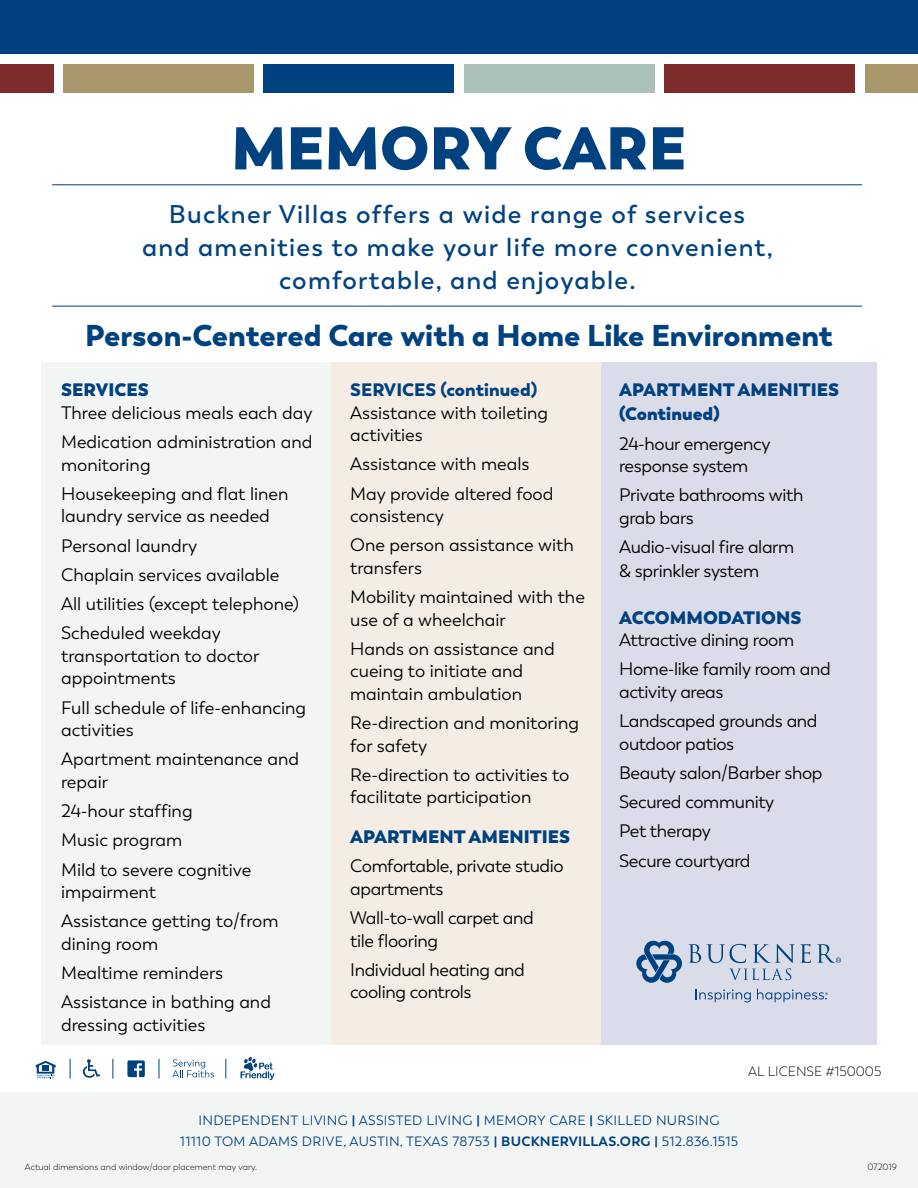
<style>
.page{position:relative;width:918px;height:1188px;background:#fff}
.page>*{position:absolute;margin:0;border:0;box-sizing:border-box;transform-origin:0 0}
.t1{font:800 60px "Trenda";color:#004280}
.t2{font:900 30px "Trenda";color:#004280}
.t3{font:600 25.5px/33px "Trenda";letter-spacing:.05em;color:#004280;text-align:center}
.t4{font:18px/29.2px "Trenda";color:#000}
.t5{font:18px/29.2px "Trenda";letter-spacing:-.02em;color:#000}
.t6{font:800 18px/24px "Trenda";color:#004280}
.t7{font:900 18px "Trenda";color:#004280}
.t8{font:13.5px/21px "Trenda";letter-spacing:.02em;color:#004280;text-align:center}
.t9{font:300 13.5px "Trenda";color:#000}
.t10{font:300 9px "Trenda";color:#000}
.s1{font-weight:700}
</style>
<div class="page">
<div style="left:0;top:1093px;width:918px;height:95px;background:#f3f5f4"></div>
<svg style="left:82px;top:1059px;width:18px;height:19px"></svg>
<svg style="left:36px;top:1061px;width:20px;height:17px"></svg>
<svg style="left:127px;top:1060px;width:18px;height:17px"></svg>
<svg style="left:241px;top:1057px;width:33px;height:23px"></svg>
<svg style="left:172px;top:1059px;width:42px;height:18px"></svg>
<svg style="left:70px;top:1059px;width:1px;height:20px"></svg>
<svg style="left:112px;top:1059px;width:1px;height:20px"></svg>
<svg style="left:159px;top:1059px;width:1px;height:20px"></svg>
<svg style="left:225px;top:1059px;width:1px;height:20px"></svg>
<div style="left:0;top:0;width:918px;height:54px;background:#004280"></div>
<hr style="left:52px;top:306px;width:810px;height:1px;background:#004280">
<hr style="left:52px;top:184px;width:810px;height:1px;background:#004280">
<div style="left:63px;top:64px;width:191px;height:28px;background:#a9976c"></div>
<div style="left:264px;top:64px;width:190px;height:28px;background:#004280"></div>
<div style="left:865px;top:64px;width:53px;height:28px;background:#a9976c"></div>
<div style="left:0;top:64px;width:53px;height:28px;background:#7e2c2b"></div>
<div style="left:464px;top:64px;width:191px;height:28px;background:#abc0b8"></div>
<div style="left:665px;top:64px;width:190px;height:28px;background:#7e2c2b"></div>
<div style="left:316px;top:362px;width:291px;height:682px;background:#f5ede4"></div>
<div style="left:601px;top:362px;width:275px;height:682px;background:#dadcea"></div>
<div style="left:41px;top:362px;width:290px;height:682px;background:#f3f5f4"></div>
<svg style="left:636px;top:941px;width:46px;height:42px"></svg>
<svg style="left:688px;top:944px;width:153px;height:36px"></svg>
<svg style="left:696px;top:989px;width:55px;height:13px"></svg>
<svg style="left:757px;top:989px;width:71px;height:13px"></svg>
<h1 class="t1" style="left:231px;top:109px;width:457px">MEMORY CARE</h1>
<h3 class="t3" style="left:142px;top:198px;width:632px">Buckner Villas offers a wide range of services<br>and amenities to make your life more convenient, comfortable, and enjoyable.</h3>
<h2 class="t2" style="left:85px;top:316px;width:749px">Person-Centered Care with a Home Like Environment</h2>
<p class="t6" style="left:61px;top:378px;width:89px">SERVICES</p>
<p class="t4" style="left:61px;top:398px;width:253px">Three delicious meals each day<br>Medication administration and</p>
<p class="t4" style="left:61px;top:450px;width:229px">monitoring<br>Housekeeping and flat linen</p>
<p class="t4" style="left:61px;top:502px;width:239px">laundry service as needed<br>Personal laundry<br>Chaplain services available<br>All utilities (except telephone)<br>Scheduled weekday</p>
<p class="t4" style="left:61px;top:645px;width:200px;line-height:22.5px">transportation to doctor appointments</p>
<p class="t4" style="left:61px;top:696px;width:246px;line-height:22.5px">Full schedule of life-enhancing activities</p>
<p class="t4" style="left:61px;top:748px;width:239px;line-height:22.5px">Apartment maintenance and repair</p>
<p class="t4" style="left:61px;top:797px;width:192px">24-hour staffing<br>Music program<br>Mild to severe cognitive</p>
<p class="t4" style="left:61px;top:878px;width:219px">impairment<br>Assistance getting to/from</p>
<p class="t4" style="left:61px;top:929px;width:211px">dining room<br>Mealtime reminders<br>Assistance in bathing and</p>
<p class="t4" style="left:61px;top:1010px;width:146px">dressing activities</p>
<p class="t7" style="left:350px;top:378px;width:189px">SERVICES (continued)</p>
<p class="t4" style="left:350px;top:402px;width:199px;line-height:22.5px">Assistance with toileting activities</p>
<p class="t4" style="left:350px;top:450px;width:205px">Assistance with meals<br>May provide altered food</p>
<p class="t4" style="left:350px;top:502px;width:225px">consistency<br>One person assistance with</p>
<p class="t4" style="left:350px;top:553px;width:236px">transfers<br>Mobility maintained with the</p>
<p class="t4" style="left:350px;top:605px;width:206px">use of a wheelchair<br>Hands on assistance and</p>
<p class="t4" style="left:350px;top:660px;width:175px;line-height:22.5px">cueing to initiate and maintain ambulation</p>
<p class="t4" style="left:350px;top:712px;width:230px;line-height:22.5px">Re-direction and monitoring for safety</p>
<p class="t4" style="left:350px;top:764px;width:221px;line-height:22.5px">Re-direction to activities to facilitate participation</p>
<p class="t6" style="left:350px;top:825px;width:222px">APARTMENT AMENITIES</p>
<p class="t5" style="left:350px;top:855px;width:215px;line-height:22.5px">Comfortable, private studio apartments</p>
<p class="t5" style="left:350px;top:907px;width:185px;line-height:22.5px">Wall-to-wall carpet and tile flooring</p>
<p class="t5" style="left:350px;top:959px;width:176px;line-height:22.5px">Individual heating and cooling controls</p>
<p class="t6" style="left:619px;top:378px;width:222px">APARTMENT AMENITIES (Continued)</p>
<p class="t5" style="left:619px;top:432px;width:153px;line-height:22.5px">24-hour emergency response system</p>
<p class="t5" style="left:619px;top:484px;width:186px;line-height:22.5px">Private bathrooms with grab bars</p>
<p class="t5" style="left:619px;top:535px;width:177px;line-height:24px">Audio-visual fire alarm &amp; sprinkler system</p>
<p class="t6" style="left:619px;top:605px;width:184px">ACCOMMODATIONS</p>
<p class="t5" style="left:619px;top:626px;width:213px">Attractive dining room<br>Home-like family room and</p>
<p class="t5" style="left:619px;top:677px;width:200px">activity areas<br>Landscaped grounds and</p>
<p class="t5" style="left:619px;top:729px;width:205px">outdoor patios<br>Beauty salon/Barber shop<br>Secured community<br>Pet therapy<br>Secure courtyard</p>
<p class="t9" style="left:748px;top:1064px;width:135px">AL LICENSE #150005</p>
<p class="t8" style="left:180px;top:1110px;width:560px">INDEPENDENT LIVING <span class="s1">|</span> ASSISTED LIVING <span class="s1">|</span> MEMORY CARE <span class="s1">|</span> SKILLED NURSING<br>11110 TOM ADAMS DRIVE, AUSTIN, TEXAS 78753 <span class="s1">| BUCKNERVILLAS.ORG |</span> 512.836.1515</p>
<p class="t10" style="left:25px;top:1161px;width:234px">Actual dimensions and window/door placement may vary.</p>
<p class="t10" style="left:867px;top:1161px;width:31px">072019</p>
</div>
